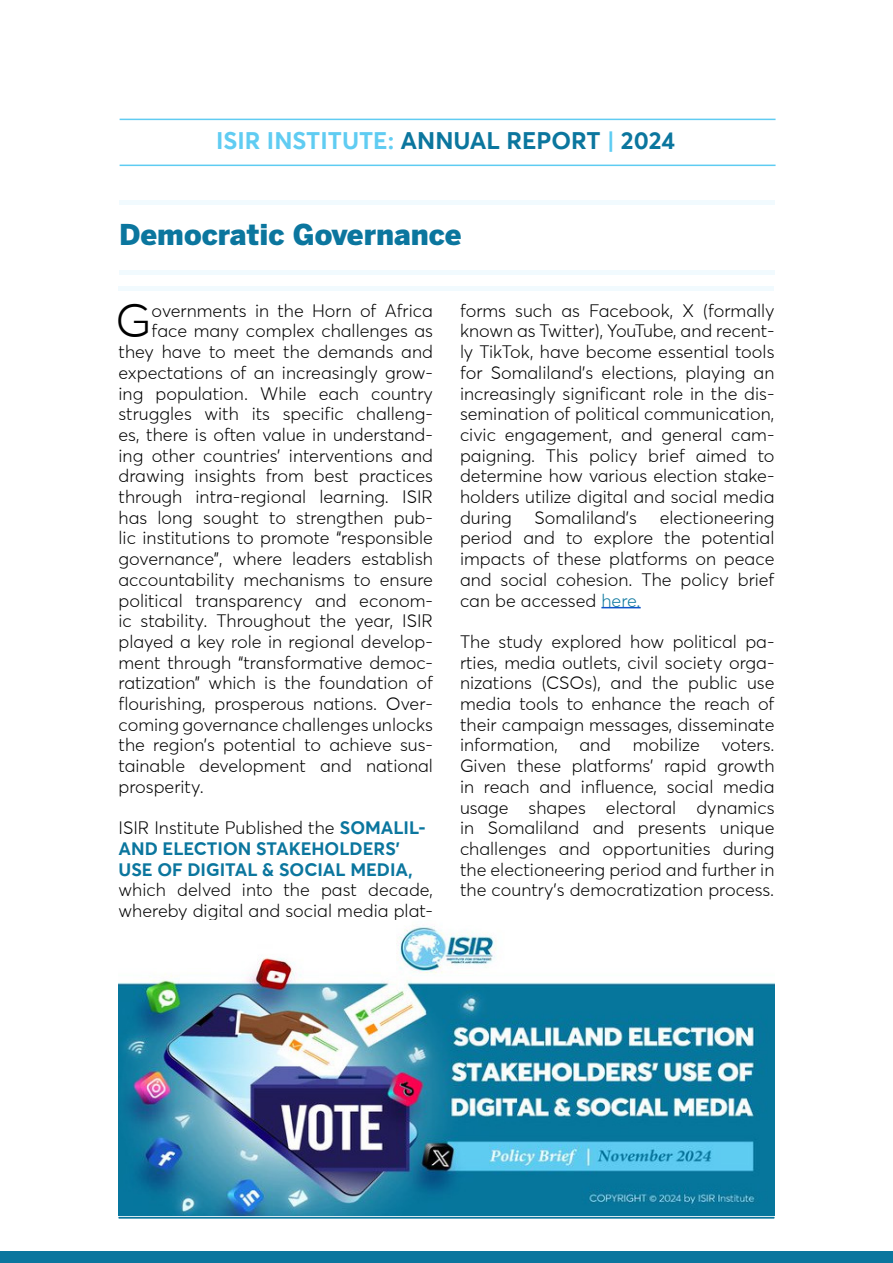
<style>
.page{position:relative;width:893px;height:1263px;background:#fff}
.page>*{position:absolute;margin:0;border:0;box-sizing:border-box;transform-origin:0 0}
.t1{font:300 47.1px "Averta Std";color:#000}
.t2{font:900 28.5px "Benton Sans";color:#0b769e}
.t3{font:700 24px "Averta Std";color:#0b769e}
.t4{font:300 18px/20.7px "Averta Std";color:#000}
.t5{font:700 18px/20.7px "Averta Std";color:#0b769e}
.s1{color:#60ccf2}
.s2{color:#5eccf2}
.s3{font-weight:300;color:#000}
.s4{color:#0b769e}
</style>
<div class="page">
<hr style="left:120px;top:119px;width:656px;height:1px;background:#60ccf2">
<hr style="left:120px;top:165px;width:656px;height:1px;background:#5eccf2">
<hr style="left:118px;top:1171px;width:656px;height:1px;background:#0b769e">
<hr style="left:118px;top:1217px;width:656px;height:1px;background:#0b769e">
<div style="left:0;top:1251px;width:893px;height:12px;background:#0b769e"></div>
<hr style="left:601px;top:607px;width:40px;height:1px;background:#15c">
<div style="left:118px;top:286px;width:656px;height:5px;background:#f1fafe"></div>
<div style="left:119px;top:270px;width:655px;height:5px;background:#f1fafe"></div>
<div style="left:119px;top:200px;width:655px;height:5px;background:#f1fafe"></div>
<img style="left:119px;top:926px;width:655px;height:289px">
<h3 class="t3" style="left:216px;top:126px;width:460px"><span class="s1">ISIR INSTITUTE:</span> ANNUAL REPORT <span class="s2">|</span> 2024</h3>
<h2 class="t2" style="left:119px;top:218px;width:344px">Democratic Governance</h2>
<h1 class="t1" style="left:116px;top:292px;width:38px">G</h1>
<p class="t4" style="left:152px;top:300px;width:283px">overnments in the Horn of Africa</p>
<p class="t4" style="left:152px;top:321px;width:283px">face many complex challenges as</p>
<p class="t4" style="left:119px;top:341px;width:316px">they have to meet the demands and</p>
<p class="t4" style="left:119px;top:362px;width:316px">expectations of an increasingly grow-</p>
<p class="t4" style="left:119px;top:383px;width:316px">ing population. While each country</p>
<p class="t4" style="left:119px;top:403px;width:316px">struggles with its specific challeng-</p>
<p class="t4" style="left:119px;top:424px;width:316px">es, there is often value in understand-</p>
<p class="t4" style="left:119px;top:445px;width:316px">ing other countries’ interventions and</p>
<p class="t4" style="left:119px;top:465px;width:316px">drawing insights from best practices</p>
<p class="t4" style="left:119px;top:486px;width:316px">through intra-regional learning. ISIR</p>
<p class="t4" style="left:119px;top:507px;width:316px">has long sought to strengthen pub-</p>
<p class="t4" style="left:119px;top:528px;width:316px">lic institutions to promote “responsible</p>
<p class="t4" style="left:119px;top:548px;width:316px">governance”, where leaders establish</p>
<p class="t4" style="left:119px;top:569px;width:316px">accountability mechanisms to ensure</p>
<p class="t4" style="left:119px;top:590px;width:316px">political transparency and econom-</p>
<p class="t4" style="left:119px;top:610px;width:316px">ic stability. Throughout the year, ISIR</p>
<p class="t4" style="left:119px;top:631px;width:316px">played a key role in regional develop-</p>
<p class="t4" style="left:119px;top:652px;width:316px">ment through “transformative democ-</p>
<p class="t4" style="left:119px;top:672px;width:316px">ratization” which is the foundation of</p>
<p class="t4" style="left:119px;top:693px;width:316px">flourishing, prosperous nations. Over-</p>
<p class="t4" style="left:119px;top:714px;width:316px">coming governance challenges unlocks</p>
<p class="t4" style="left:119px;top:735px;width:316px">the region’s potential to achieve sus-</p>
<p class="t4" style="left:119px;top:755px;width:316px">tainable development and national</p>
<p class="t4" style="left:119px;top:776px;width:87px">prosperity.</p>
<p class="t5" style="left:119px;top:817px;width:309px"><span class="s3">ISIR Institute Published the</span> SOMALIL-<br>AND ELECTION STAKEHOLDERS’<br>USE OF DIGITAL &amp; SOCIAL MEDIA,</p>
<p class="t4" style="left:119px;top:879px;width:316px">which delved into the past decade, whereby digital and social media plat-</p>
<p class="t4" style="left:460px;top:300px;width:316px;text-align:justify">forms such as Facebook, X (formally known as Twitter), YouTube, and recent&shy;ly TikTok, have become essential tools for Somaliland’s elections, playing an increasingly significant role in the dis&shy;semination of political communication, civic engagement, and general cam&shy;paigning. This policy brief aimed to determine how various election stake&shy;holders utilize digital and social media during</p>
<p class="t4" style="left:460px;top:507px;width:316px;text-align:justify;text-indent:200px">electioneering period and to explore the potential impacts of these platforms on peace and social cohesion. The policy brief can be accessed <span class="s4">here.</span></p>
<p class="t4" style="left:460px;top:631px;width:316px">The study explored how political pa--- rties, media outlets, civil society orga--- nizations (CSOs), and the public use media tools to enhance the reach of their campaign messages, disseminate information, and mobilize voters.<br>Given these platforms’ rapid growth in reach and influence, social media usage shapes electoral dynamics in Somaliland and presents unique challenges and opportunities during the electioneering period and further in the country’s democratization process.</p>
<p class="t4" style="left:534px;top:507px;width:104px">Somaliland’s</p>
</div>
